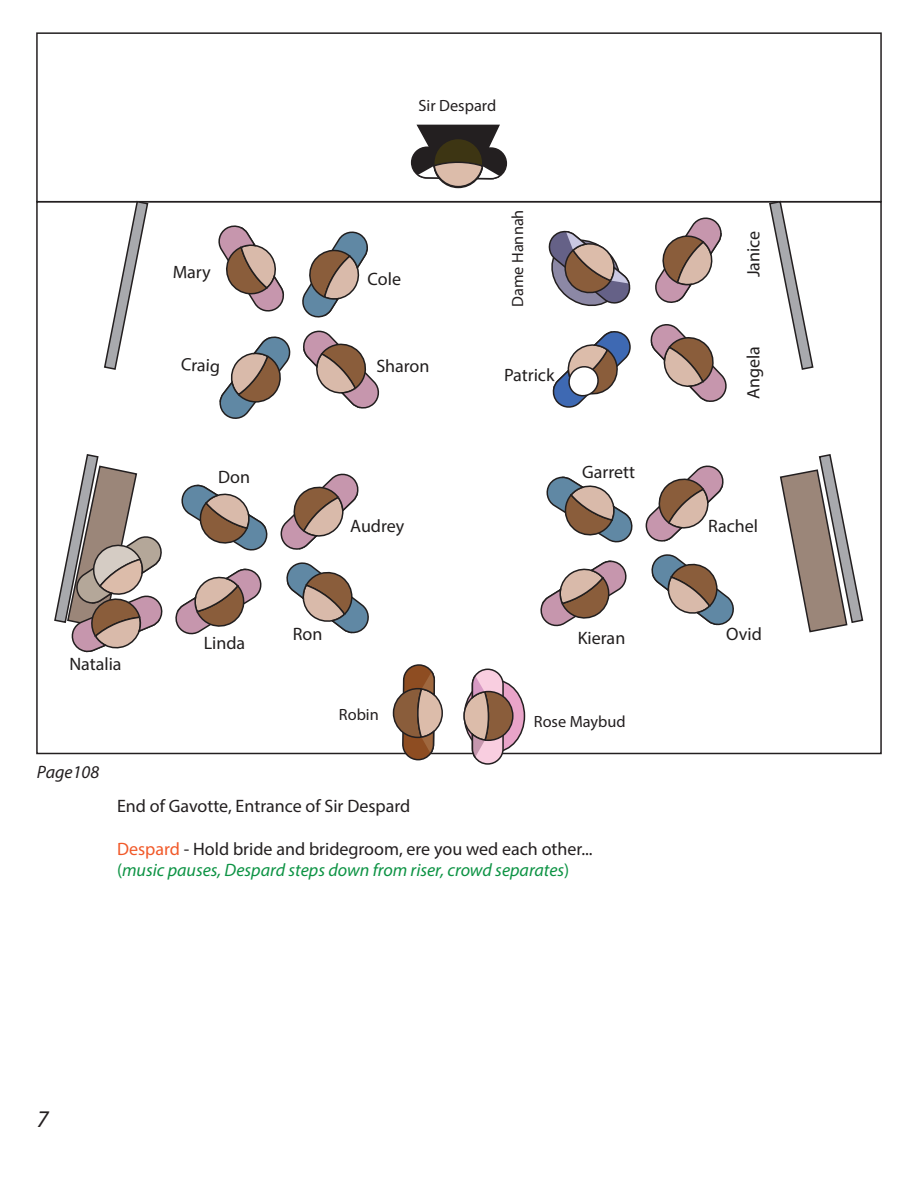
<style>
.page{position:relative;width:918px;height:1188px;background:#fff}
.page>*{position:absolute;margin:0;border:0;box-sizing:border-box;transform-origin:0 0}
.t1{font:italic 24px "Myriad Pro";color:#231f20}
.t2{font:italic 18px/21.6px "Myriad Pro";color:#0d9344}
.t3{font:18px "Myriad Pro";color:#211e1e}
.t4{font:18px "Myriad Pro";color:#231f20}
.t5{font:italic 18px "Myriad Pro";color:#231f20}
.t6{font:16.35px "Myriad Pro";color:#231f20}
.s1{font-style:normal;color:#f15929}
.s2{font-style:normal;color:#231f20}
.s3{font-style:normal}
</style>
<div class="page">
<div style="left:36px;top:201px;width:846px;height:553px;background:#fff;border:2px solid #231f20"></div>
<div style="left:36px;top:32px;width:846px;height:170px;background:#fff;border:2px solid #231f20"></div>
<svg style="left:103px;top:200px;width:46px;height:170px"></svg>
<svg style="left:768px;top:200px;width:46px;height:170px"></svg>
<svg style="left:779px;top:454px;width:85px;height:179px"></svg>
<svg style="left:552px;top:331px;width:79px;height:77px"></svg>
<svg style="left:548px;top:230px;width:83px;height:77px"></svg>
<svg style="left:646px;top:465px;width:78px;height:77px"></svg>
<svg style="left:540px;top:560px;width:87px;height:67px"></svg>
<svg style="left:546px;top:476px;width:87px;height:67px"></svg>
<svg style="left:650px;top:554px;width:86px;height:201px"></svg>
<svg style="left:280px;top:473px;width:79px;height:77px"></svg>
<svg style="left:175px;top:568px;width:87px;height:67px"></svg>
<svg style="left:181px;top:484px;width:87px;height:67px"></svg>
<svg style="left:285px;top:562px;width:86px;height:193px"></svg>
<svg style="left:303px;top:330px;width:77px;height:79px"></svg>
<svg style="left:218px;top:225px;width:67px;height:87px"></svg>
<svg style="left:302px;top:231px;width:66px;height:87px"></svg>
<svg style="left:219px;top:336px;width:71px;height:83px"></svg>
<svg style="left:650px;top:324px;width:77px;height:78px"></svg>
<svg style="left:655px;top:217px;width:67px;height:86px"></svg>
<div style="left:464px;top:680px;width:60px;height:72px;background:#e9a4c9;border-radius:50%"></div>
<svg style="left:463px;top:668px;width:51px;height:97px"></svg>
<svg style="left:393px;top:664px;width:49px;height:97px"></svg>
<svg style="left:54px;top:454px;width:109px;height:199px"></svg>
<svg style="left:410px;top:124px;width:98px;height:64px"></svg>
<p class="t3" style="left:69px;top:653px;width:54px">Natalia</p>
<p class="t5" style="left:37px;top:760px;width:64px">Page108</p>
<p class="t6" style="left:419px;top:95px;width:79px">Sir Despard</p>
<p class="t3" style="left:173px;top:260px;width:40px;rotate:1deg">Mary</p>
<p class="t3" style="left:368px;top:268px;width:35px">Cole</p>
<p class="t6" style="left:508px;top:307px;width:99px;rotate:-90deg">Dame Hannah</p>
<p class="t3" style="left:182px;top:353px;width:41px;rotate:3deg">Craig</p>
<p class="t3" style="left:504px;top:364px;width:52px;rotate:1deg">Patrick</p>
<p class="t3" style="left:376px;top:355px;width:55px">Sharon</p>
<p class="t3" style="left:218px;top:466px;width:33px">Don</p>
<p class="t3" style="left:350px;top:515px;width:56px">Audrey</p>
<p class="t3" style="left:582px;top:460px;width:55px">Garrett</p>
<p class="t3" style="left:742px;top:277px;width:48px;rotate:-90deg">Janice</p>
<p class="t3" style="left:742px;top:399px;width:54px;rotate:-90deg">Angela</p>
<p class="t3" style="left:708px;top:515px;width:51px">Rachel</p>
<p class="t3" style="left:204px;top:632px;width:43px">Linda</p>
<p class="t3" style="left:293px;top:623px;width:31px">Ron</p>
<p class="t3" style="left:578px;top:627px;width:49px">Kieran</p>
<p class="t3" style="left:726px;top:623px;width:37px">Ovid</p>
<p class="t6" style="left:339px;top:705px;width:41px">Robin</p>
<p class="t6" style="left:534px;top:711px;width:93px">Rose Maybud</p>
<p class="t4" style="left:117px;top:794px;width:295px">End of Gavotte, Entrance of Sir Despard</p>
<p class="t2" style="left:117px;top:838px;width:477px"><span class="s1">Despard</span> <span class="s2">- Hold bride and bridegroom, ere you wed each other... </span><span class="s3">(</span>music pauses, Despard steps down from riser, crowd separates<span class="s3">)</span></p>
<h1 class="t1" style="left:37px;top:1104px;width:13px">7</h1>
</div>
